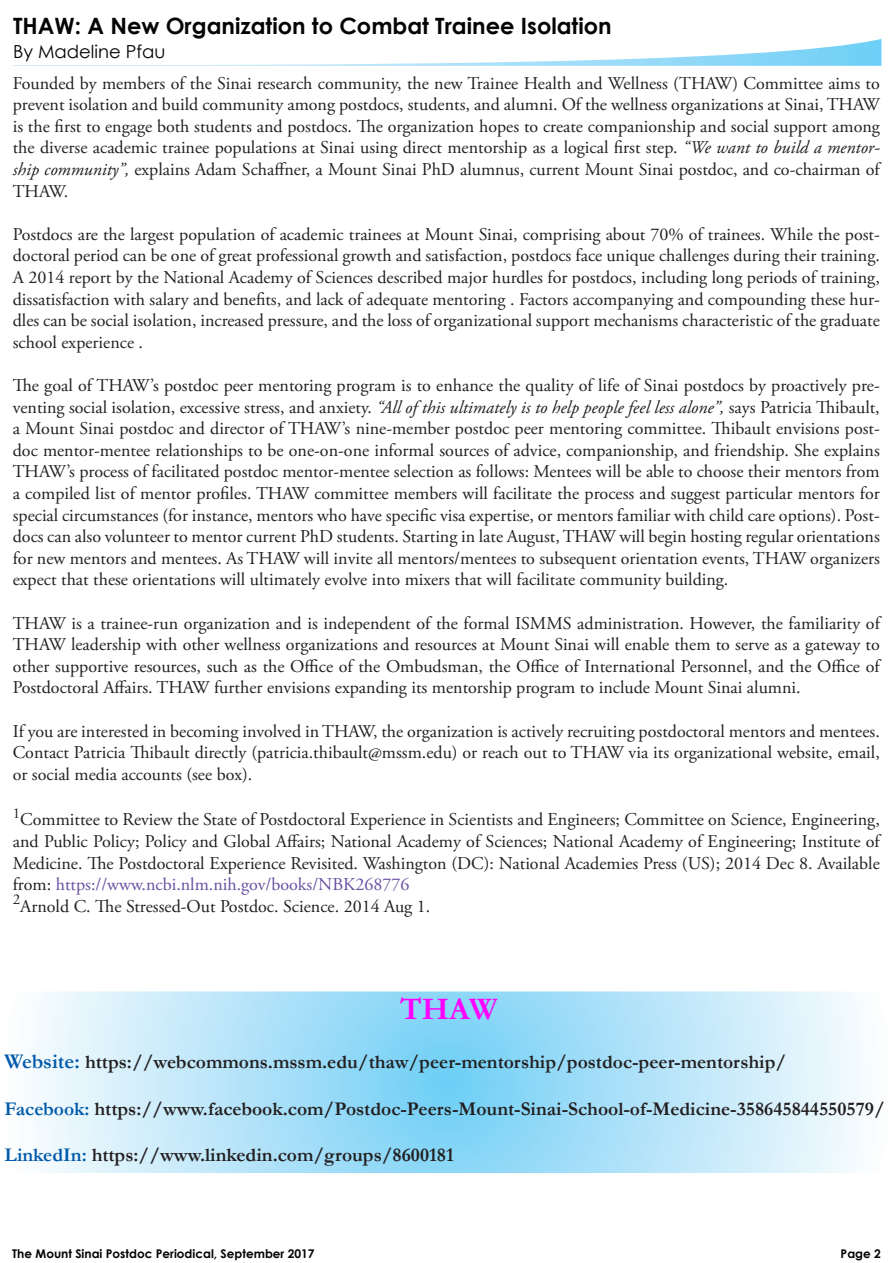
<style>
.page{position:relative;width:893px;height:1263px;background:#fff}
.page>*{position:absolute;margin:0;border:0;box-sizing:border-box;transform-origin:0 0}
.t1{font:700 31.5px "Garamond";color:#f0f}
.t2{font:700 22.5px "Century Gothic";color:#040503}
.t3{font:700 19.5px "Garamond";color:#231f20}
.t4{font:18px/21.6px "Adobe Garamond Pro";color:#231f20;text-align:justify}
.t5{font:18px "Century Gothic";color:#040503}
.t6{font:700 12px "Century Gothic";color:#040503}
.s1{font-style:italic}
.s2{color:#6850a1}
.s3{font-size:21px;color:#015aaa}
.s4{color:#015aaa}
</style>
<div class="page">
<svg style="left:32px;top:994px;width:831px;height:176px;background:#b6e4f9"></svg>
<div style="left:4px;top:991px;width:887px;height:182px;border:2px solid #fff"></div>
<svg style="left:13px;top:39px;width:868px;height:27px"></svg>
<p class="t2" style="left:13px;top:9px;width:600px">THAW: A New Organization to Combat Trainee Isolation</p>
<p class="t5" style="left:13px;top:39px;width:154px">By Madeline Pfau</p>
<p class="t4" style="left:13px;top:73px;width:869px">Founded by members of the Sinai research community, the new Trainee Health and Wellness (THAW) Committee aims to prevent isolation and build community among postdocs, students, and alumni. Of the wellness organizations at Sinai, THAW is the first to engage both students and postdocs. The organization hopes to create companionship and social support among the diverse academic trainee populations at Sinai using direct mentorship as a logical first step. <span class="s1">“We want to build a mentor&shy;ship community”,</span> explains Adam Schaffner, a Mount Sinai PhD alumnus, current Mount Sinai postdoc, and co-chairman of THAW.</p>
<p class="t4" style="left:13px;top:224px;width:869px">Postdocs are the largest population of academic trainees at Mount Sinai, comprising about 70% of trainees. While the post&shy;doctoral period can be one of great professional growth and satisfaction, postdocs face unique challenges during their training.<br>A 2014 report by the National Academy of Sciences described major hurdles for postdocs, including long periods of training, dissatisfaction with salary and benefits, and lack of adequate mentoring . Factors accompanying and compounding these hur&shy;dles can be social isolation, increased pressure, and the loss of organizational support mechanisms characteristic of the graduate school experience .</p>
<p class="t4" style="left:13px;top:375px;width:869px">The goal of THAW’s postdoc peer mentoring program is to enhance the quality of life of Sinai postdocs by proactively pre&shy;venting social isolation, excessive stress, and anxiety. <span class="s1">“All of this ultimately is to help people feel less alone”,</span> says Patricia Thibault, a Mount Sinai postdoc and director of THAW’s nine-member postdoc peer mentoring committee. Thibault envisions post&shy;doc mentor-mentee relationships to be one-on-one informal sources of advice, companionship, and friendship. She explains THAW’s process of facilitated postdoc mentor-mentee selection as follows: Mentees will be able to choose their mentors from a compiled list of mentor profiles. THAW committee members will facilitate the process and suggest particular mentors for special circumstances (for instance, mentors who have specific visa expertise, or mentors familiar with child care options). Post&shy;docs can also volunteer to mentor current PhD students. Starting in late August, THAW will begin hosting regular orientations for new mentors and mentees. As THAW will invite all mentors/mentees to subsequent orientation events, THAW organizers expect that these orientations will ultimately evolve into mixers that will facilitate community building.</p>
<p class="t4" style="left:13px;top:613px;width:869px">THAW is a trainee-run organization and is independent of the formal ISMMS administration. However, the familiarity of THAW leadership with other wellness organizations and resources at Mount Sinai will enable them to serve as a gateway to other supportive resources, such as the Office of the Ombudsman, the Office of International Personnel, and the Office of Postdoctoral Affairs. THAW further envisions expanding its mentorship program to include Mount Sinai alumni.</p>
<p class="t4" style="left:13px;top:721px;width:869px">If you are interested in becoming involved in THAW, the organization is actively recruiting postdoctoral mentors and mentees.<br>Contact Patricia Thibault directly (patricia.thibault@mssm.edu) or reach out to THAW via its organizational website, email, or social media accounts (see box).</p>
<p class="t4" style="left:13px;top:809px;width:869px"><sup>1</sup>Committee to Review the State of Postdoctoral Experience in Scientists and Engineers; Committee on Science, Engineering, and Public Policy; Policy and Global Affairs; National Academy of Sciences; National Academy of Engineering; Institute of Medicine. The Postdoctoral Experience Revisited. Washington (DC): National Academies Press (US); 2014 Dec 8. Available from: <span class="s2">https://www.ncbi.nlm.nih.gov/books/NBK268776</span></p>
<p class="t4" style="left:13px;top:896px;width:419px"><sup>2</sup>Arnold C. The Stressed-Out Postdoc. Science. 2014 Aug 1.</p>
<p class="t1" style="left:400px;top:988px;width:99px">THAW</p>
<p class="t3" style="left:5px;top:1048px;width:783px"><span class="s3">Website:</span> https://webcommons.mssm.edu/thaw/peer-mentorship/postdoc-peer-mentorship/</p>
<p class="t3" style="left:5px;top:1095px;width:882px"><span class="s4">Facebook:</span> https://www.facebook.com/Postdoc-Peers-Mount-Sinai-School-of-Medicine-358645844550579/</p>
<p class="t3" style="left:5px;top:1142px;width:451px"><span class="s4">LinkedIn:</span> https://www.linkedin.com/groups/8600181</p>
<p class="t6" style="left:12px;top:1245px;width:304px">The Mount Sinai Postdoc Periodical, September 2017</p>
<p class="t6" style="left:841px;top:1245px;width:42px">Page 2</p>
</div>
